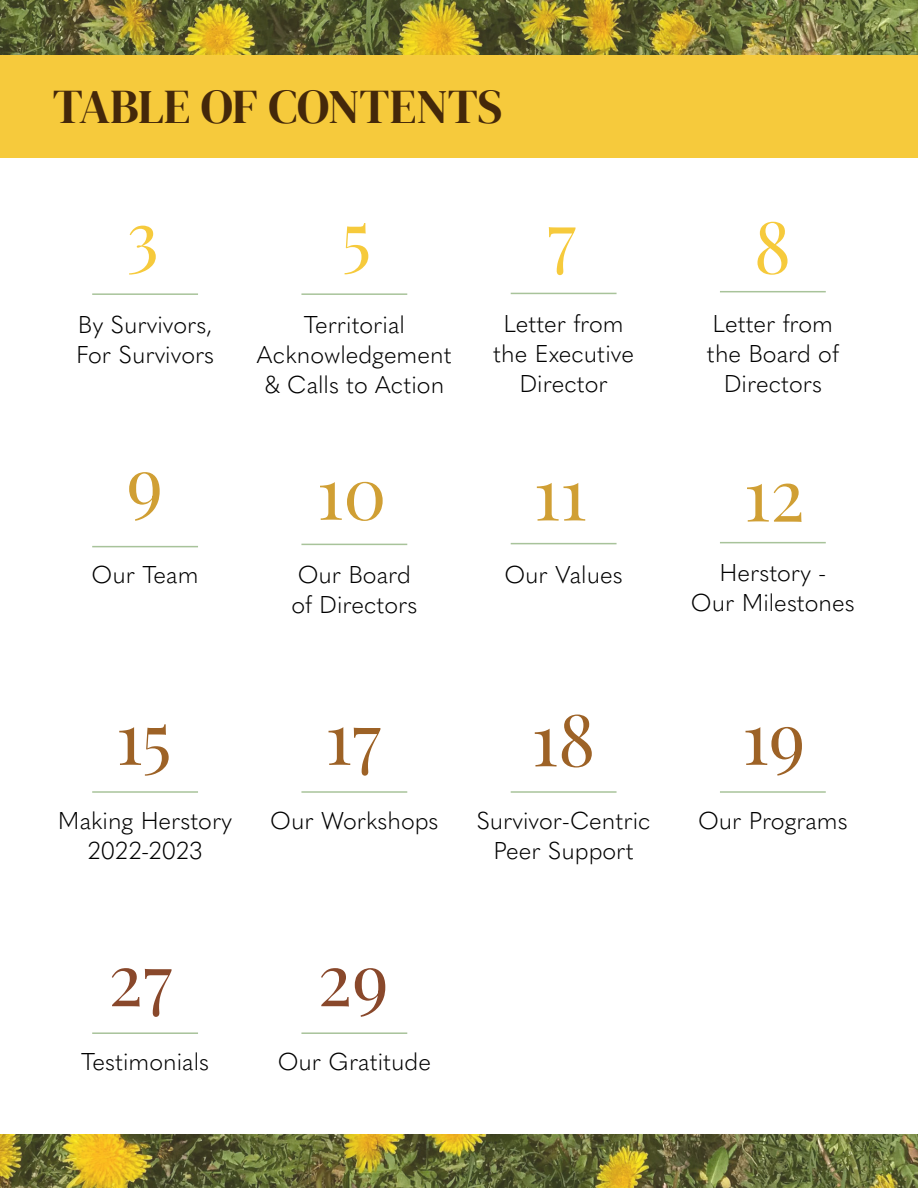
<style>
.page{position:relative;width:918px;height:1188px;background:#fff}
.page>*{position:absolute;margin:0;border:0;box-sizing:border-box;transform-origin:0 0}
.t1{font:72px "Playfair Display";color:#9d6226}
.t2{font:72px "Playfair Display";color:#d09f34}
.t3{font:72px "Playfair Display";color:#f6ca3c}
.t4{font:72px "Playfair Display";color:#89482b}
.t5{font:48px "DM Serif Display";letter-spacing:-.005em;color:#44280a}
.t6{font:300 24px/30px "Quasimoda";color:#000;text-align:center}
</style>
<div class="page">
<hr style="left:92px;top:293px;width:106px;height:2px;background:#a8c39a">
<hr style="left:92px;top:546px;width:106px;height:1px;background:#a8c39a">
<hr style="left:301px;top:293px;width:106px;height:2px;background:#a8c39a">
<hr style="left:301px;top:544px;width:106px;height:1px;background:#a8c39a">
<hr style="left:511px;top:293px;width:106px;height:1px;background:#a8c39a">
<hr style="left:511px;top:543px;width:106px;height:1px;background:#a8c39a">
<hr style="left:720px;top:291px;width:106px;height:1px;background:#a8c39a">
<hr style="left:720px;top:542px;width:106px;height:1px;background:#a8c39a">
<hr style="left:92px;top:791px;width:106px;height:2px;background:#a8c39a">
<hr style="left:92px;top:1032px;width:106px;height:2px;background:#a8c39a">
<hr style="left:301px;top:1032px;width:106px;height:2px;background:#a8c39a">
<hr style="left:301px;top:791px;width:106px;height:2px;background:#a8c39a">
<hr style="left:511px;top:791px;width:106px;height:2px;background:#a8c39a">
<hr style="left:720px;top:791px;width:106px;height:2px;background:#a8c39a">
<div style="left:0;top:55px;width:918px;height:103px;background:#f6ca3c"></div>
<img style="left:0;top:0;width:918px;height:55px">
<img style="left:0;top:1134px;width:918px;height:54px">
<h2 class="t5" style="left:53px;top:79px;width:451px">TABLE OF CONTENTS</h2>
<h1 class="t3" style="left:126px;top:180px;width:34px">3</h1>
<p class="t6" style="left:76px;top:308px;width:140px;text-align:left">By Survivors,<br>For Survivors</p>
<h1 class="t2" style="left:126px;top:427px;width:38px">9</h1>
<p class="t6" style="left:92px;top:558px;width:109px">Our Team</p>
<h1 class="t3" style="left:341px;top:180px;width:31px">5</h1>
<p class="t6" style="left:257px;top:308px;width:196px">Territorial<br>Acknowledgement &amp; Calls to Action</p>
<h1 class="t2" style="left:317px;top:436px;width:71px">10</h1>
<p class="t6" style="left:291px;top:558px;width:127px;text-align:left">Our Board of Directors</p>
<h1 class="t3" style="left:547px;top:181px;width:31px">7</h1>
<p class="t6" style="left:493px;top:307px;width:142px">Letter from the Executive<br>Director</p>
<h1 class="t2" style="left:533px;top:437px;width:55px">11</h1>
<p class="t6" style="left:505px;top:558px;width:120px">Our Values</p>
<h1 class="t1" style="left:116px;top:682px;width:57px">15</h1>
<p class="t6" style="left:58px;top:804px;width:176px">Making Herstory<br>2022-2023</p>
<h1 class="t1" style="left:325px;top:682px;width:57px">17</h1>
<p class="t6" style="left:270px;top:804px;width:170px">Our Workshops</p>
<h1 class="t1" style="left:531px;top:683px;width:66px">18</h1>
<p class="t6" style="left:476px;top:804px;width:176px">Survivor-Centric<br>Peer Support</p>
<h1 class="t4" style="left:108px;top:923px;width:65px">27</h1>
<p class="t6" style="left:81px;top:1045px;width:129px">Testimonials</p>
<h1 class="t4" style="left:318px;top:923px;width:73px">29</h1>
<p class="t6" style="left:278px;top:1045px;width:155px">Our Gratitude</p>
<h1 class="t3" style="left:754px;top:190px;width:39px">8</h1>
<p class="t6" style="left:707px;top:307px;width:133px">Letter from the Board of<br>Directors</p>
<h1 class="t2" style="left:744px;top:438px;width:63px">12</h1>
<p class="t6" style="left:691px;top:556px;width:165px">Herstory -<br>Our Milestones</p>
<h1 class="t1" style="left:742px;top:682px;width:65px">19</h1>
<p class="t6" style="left:698px;top:804px;width:151px">Our Programs</p>
</div>
